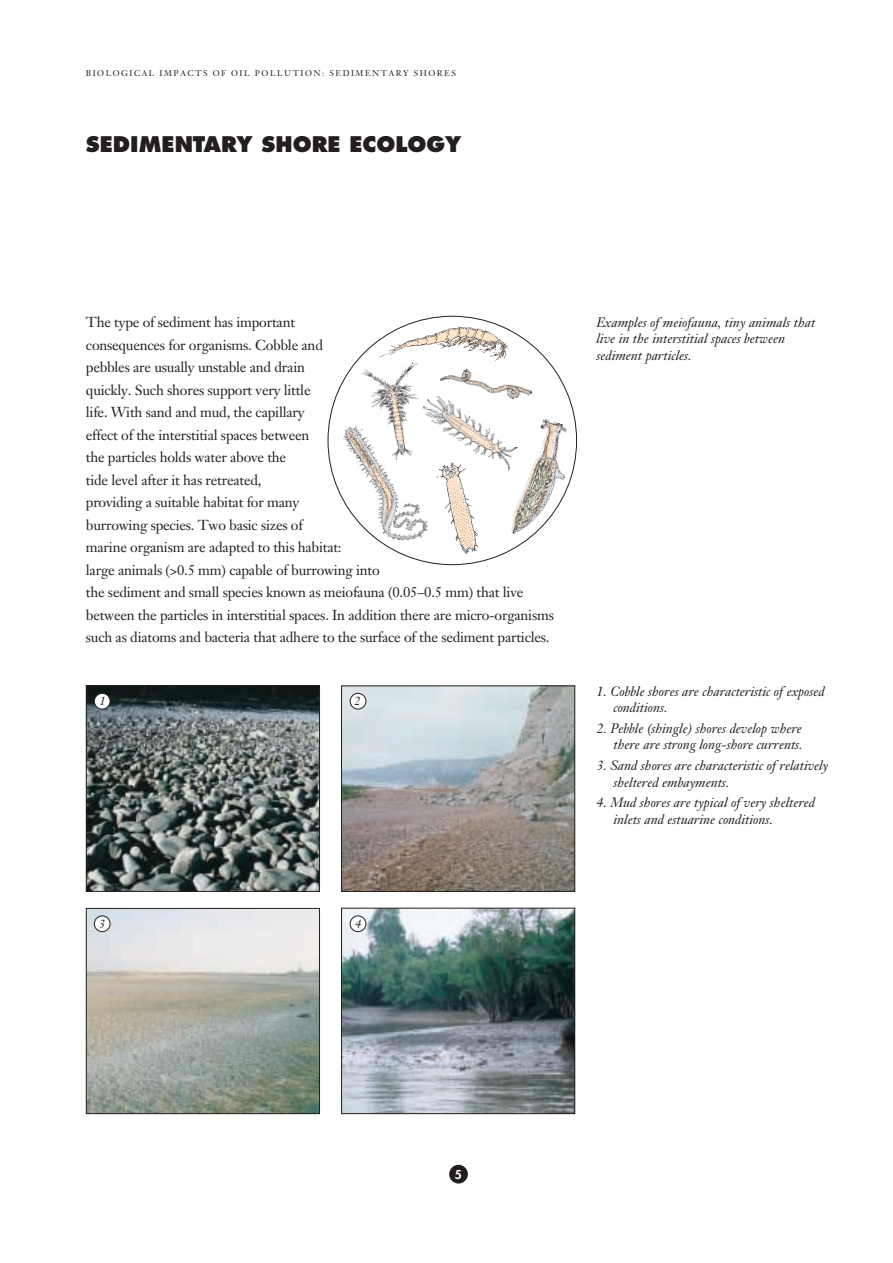
<style>
.page{position:relative;width:893px;height:1263px;background:#fff}
.page>*{position:absolute;margin:0;border:0;box-sizing:border-box;transform-origin:0 0}
.t1{font:800 21px "Futura";color:#231f20}
.t2{font:14.25px/22.5px "Janson Text";letter-spacing:-.015em;color:#231f20}
.t3{font:italic 13.5px/16.5px "Janson Text";color:#231f20}
.t4{font:italic 12px "Janson Text";color:#231f20}
.t5{font:800 12px "Futura";color:#fff}
.t6{font:8.25px "Janson Text";letter-spacing:.18em;color:#231f20}
</style>
<div class="page">
<div style="left:449px;top:1165px;width:19px;height:19px;background:#231f20;border-radius:50%"></div>
<img style="left:88px;top:688px;width:230px;height:202px">
<div style="left:86px;top:686px;width:234px;height:206px;border:1px solid #231f20"></div>
<img style="left:343px;top:688px;width:230px;height:202px">
<div style="left:341px;top:686px;width:234px;height:206px;border:1px solid #231f20"></div>
<img style="left:88px;top:910px;width:230px;height:202px">
<div style="left:86px;top:908px;width:234px;height:206px;border:1px solid #231f20"></div>
<div style="left:94px;top:693px;width:16px;height:16px;background:#fff;border-radius:50%"></div>
<div style="left:94px;top:693px;width:16px;height:16px;border:1px solid #231f20;border-radius:50%"></div>
<div style="left:94px;top:916px;width:16px;height:16px;background:#fff;border-radius:50%"></div>
<div style="left:94px;top:916px;width:16px;height:16px;border:1px solid #231f20;border-radius:50%"></div>
<div style="left:350px;top:693px;width:16px;height:16px;background:#fff;border-radius:50%"></div>
<div style="left:350px;top:693px;width:16px;height:16px;border:1px solid #231f20;border-radius:50%"></div>
<img style="left:364px;top:362px;width:54px;height:9px">
<img style="left:327px;top:418px;width:18px;height:86px">
<img style="left:375px;top:328px;width:133px;height:33px">
<img style="left:563px;top:419px;width:15px;height:79px">
<svg style="left:345px;top:371px;width:218px;height:182px"></svg>
<img style="left:436px;top:463px;width:41px;height:90px">
<img style="left:343px;top:910px;width:230px;height:202px">
<div style="left:341px;top:908px;width:234px;height:206px;border:1px solid #231f20"></div>
<div style="left:350px;top:916px;width:16px;height:16px;background:#fff;border-radius:50%"></div>
<div style="left:350px;top:916px;width:16px;height:16px;border:1px solid #231f20;border-radius:50%"></div>
<p class="t6" style="left:86px;top:70px;width:371px">BIOLOGICAL IMPACTS OF OIL POLLUTION: SEDIMENTARY SHORES</p>
<h1 class="t1" style="left:86px;top:135px;width:377px">SEDIMENTARY SHORE ECOLOGY</h1>
<p class="t2" style="left:86px;top:312px;width:469px">The type of sediment has important<br>consequences for organisms. Cobble and<br>pebbles are usually unstable and drain<br>quickly. Such shores support very little<br>life. With sand and mud, the capillary<br>effect of the interstitial spaces between<br>the particles holds water above the<br>tide level after it has retreated,<br>providing a suitable habitat for many<br>burrowing species. Two basic sizes of<br>marine organism are adapted to this habitat:<br>large animals (&gt;0.5 mm) capable of burrowing into<br>the sediment and small species known as meiofauna (0.05–0.5 mm) that live between the particles in interstitial spaces. In addition there are micro-organisms such as diatoms and bacteria that adhere to the surface of the sediment particles.</p>
<p class="t3" style="left:596px;top:315px;width:220px">Examples of meiofauna, tiny animals that live in the interstitial spaces between sediment particles.</p>
<p class="t4" style="left:99px;top:696px;width:8px">1</p>
<p class="t4" style="left:99px;top:919px;width:8px">3</p>
<p class="t4" style="left:354px;top:696px;width:8px">2</p>
<p class="t4" style="left:355px;top:919px;width:8px">4</p>
<p class="t5" style="left:454px;top:1168px;width:8px">5</p>
<p class="t3" style="left:613px;top:684px;width:213px;text-indent:-17px">1. Cobble shores are characteristic of exposed conditions.</p>
<p class="t3" style="left:596px;top:722px;width:208px;text-align:right">2. Pebble (shingle) shores develop where there are strong long-shore currents.</p>
<p class="t3" style="left:613px;top:759px;width:216px;text-indent:-17px">3. Sand shores are characteristic of relatively sheltered embayments.</p>
<p class="t3" style="left:613px;top:796px;width:203px;text-indent:-17px">4. Mud shores are typical of very sheltered inlets and estuarine conditions.</p>
</div>
